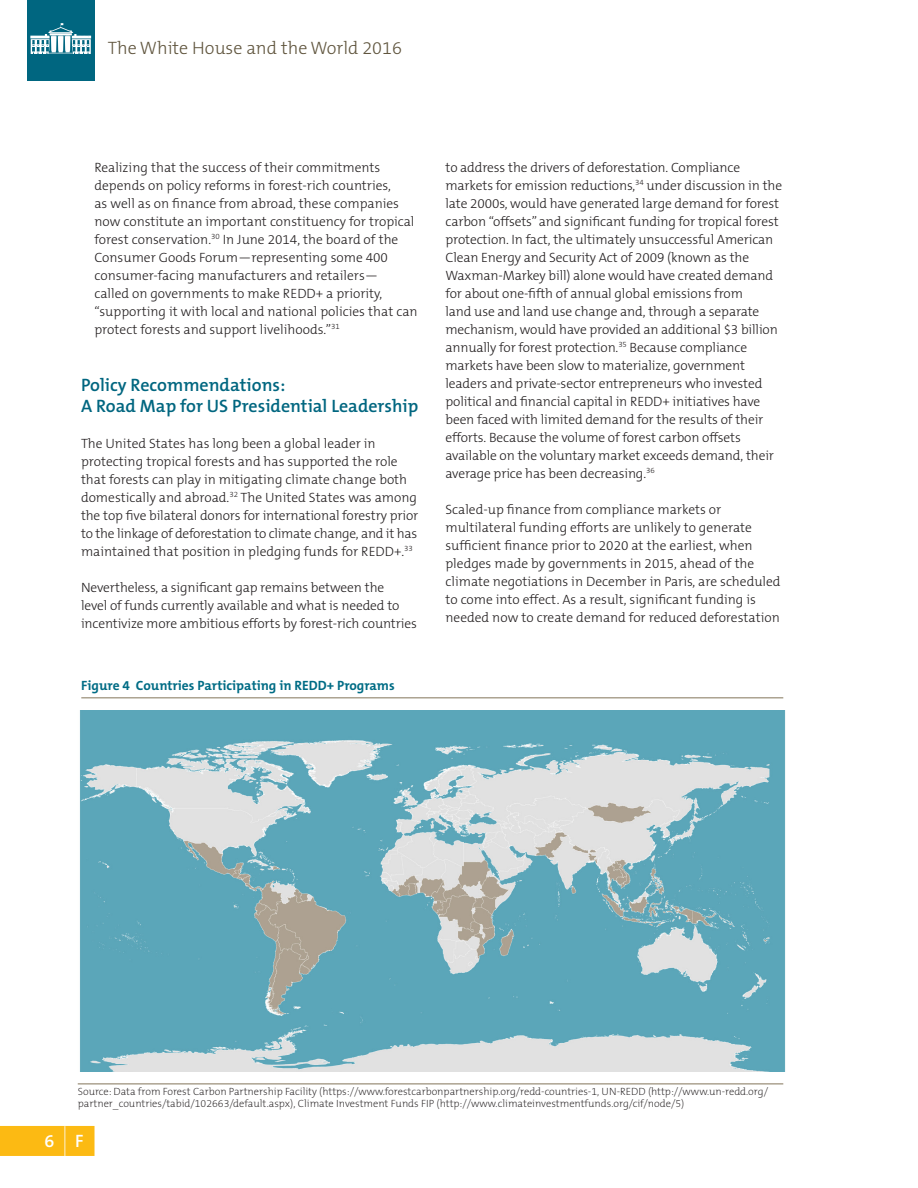
<style>
.page{position:relative;width:918px;height:1188px;background:#fff}
.page>*{position:absolute;margin:0;border:0;box-sizing:border-box;transform-origin:0 0}
.subhead{font:600 18px/21px "The Mix B6";color:#006680}
.t1{font:300 18px "The Mix B3";color:#60553e}
.t2{font:600 18px "The Mix B6";color:#fff}
.body{font:300 13.5px/18px "The Mix B3";letter-spacing:-.01em;color:#231f20}
.chart_head{font:700 13.5px "The Mix B7";color:#006c85}
.Source{font:200 10.5px/12px "The Mix B2";color:#231f20}
.s1{font-family:"The Mix B2";font-weight:200;font-size:30.6px}
</style>
<div class="page">
<div style="left:27px;top:0;width:67px;height:81px;background:#006680"></div>
<svg style="left:30px;top:23px;width:61px;height:31px"></svg>
<div style="left:0;top:1126px;width:95px;height:30px;background:#fcba13"></div>
<hr style="left:81px;top:697px;width:702px;height:2px;background:#aca391">
<img style="left:80px;top:711px;width:706px;height:360px">
<hr style="left:78px;top:1083px;width:705px;height:2px;background:#aca391">
<h1 class="t1" style="left:108px;top:38px;width:296px">The White House and the World 2016</h1>
<p class="body" style="left:94px;top:159px;width:325px">Realizing that the success of their commitments depends on policy reforms in forest-rich countries,<br>as well as on finance from abroad, these companies now constitute an important constituency for tropical forest conservation.<sup>30</sup> In June 2014, the board of the Consumer Goods Forum—representing some 400 consumer-facing manufacturers and retailers—<br>called on governments to make REDD+ a priority, “supporting it with local and national policies that can protect forests and support livelihoods.”<sup>31</sup></p>
<p class="subhead" style="left:81px;top:375px;width:339px">Policy Recommendations:<br>A Road Map for US Presidential Leadership</p>
<p class="body" style="left:81px;top:435px;width:339px">The United States has long been a global leader in protecting tropical forests and has supported the role that forests can play in mitigating climate change both domestically and abroad.<sup>32</sup> The United States was among the top five bilateral donors for international forestry prior to the linkage of deforestation to climate change, and it has maintained that position in pledging funds for REDD+.<sup>33</sup></p>
<p class="body" style="left:81px;top:579px;width:337px">Nevertheless, a significant gap remains between the<br>level of funds currently available and what is needed to incentivize more ambitious efforts by forest-rich countries</p>
<p class="chart_head" style="left:81px;top:678px;width:315px">Figure 4 Countries Participating in REDD+ Programs</p>
<p class="body" style="left:446px;top:159px;width:338px">to address the drivers of deforestation. Compliance markets for emission reductions,<sup>34</sup> under discussion in the late 2000s, would have generated large demand for forest carbon “offsets” and significant funding for tropical forest protection. In fact, the ultimately unsuccessful American Clean Energy and Security Act of 2009 (known as the Waxman-Markey bill) alone would have created demand for about one-fifth of annual global emissions from<br>land use and land use change and, through a separate mechanism, would have provided an additional $3 billion annually for forest protection.<sup>35</sup> Because compliance markets have been slow to materialize, government leaders and private-sector entrepreneurs who invested political and financial capital in REDD+ initiatives have been faced with limited demand for the results of their efforts. Because the volume of forest carbon offsets available on the voluntary market exceeds demand, their average price has been decreasing.<sup>36</sup></p>
<p class="body" style="left:446px;top:501px;width:337px">Scaled-up finance from compliance markets or multilateral funding efforts are unlikely to generate sufficient finance prior to 2020 at the earliest, when pledges made by governments in 2015, ahead of the climate negotiations in December in Paris, are scheduled to come into effect. As a result, significant funding is needed now to create demand for reduced deforestation</p>
<p class="Source" style="left:78px;top:1086px;width:692px">Source: Data from Forest Carbon Partnership Facility (https://www.forestcarbonpartnership.org/redd-countries-1, UN-REDD (http://www.un-redd.org/ partner_countries/tabid/102663/default.aspx), Climate Investment Funds FIP (http://www.climateinvestmentfunds.org/cif/node/5)</p>
<h1 class="t2" style="left:45px;top:1132px;width:41px">6 <span class="s1">|</span> F</h1>
</div>
